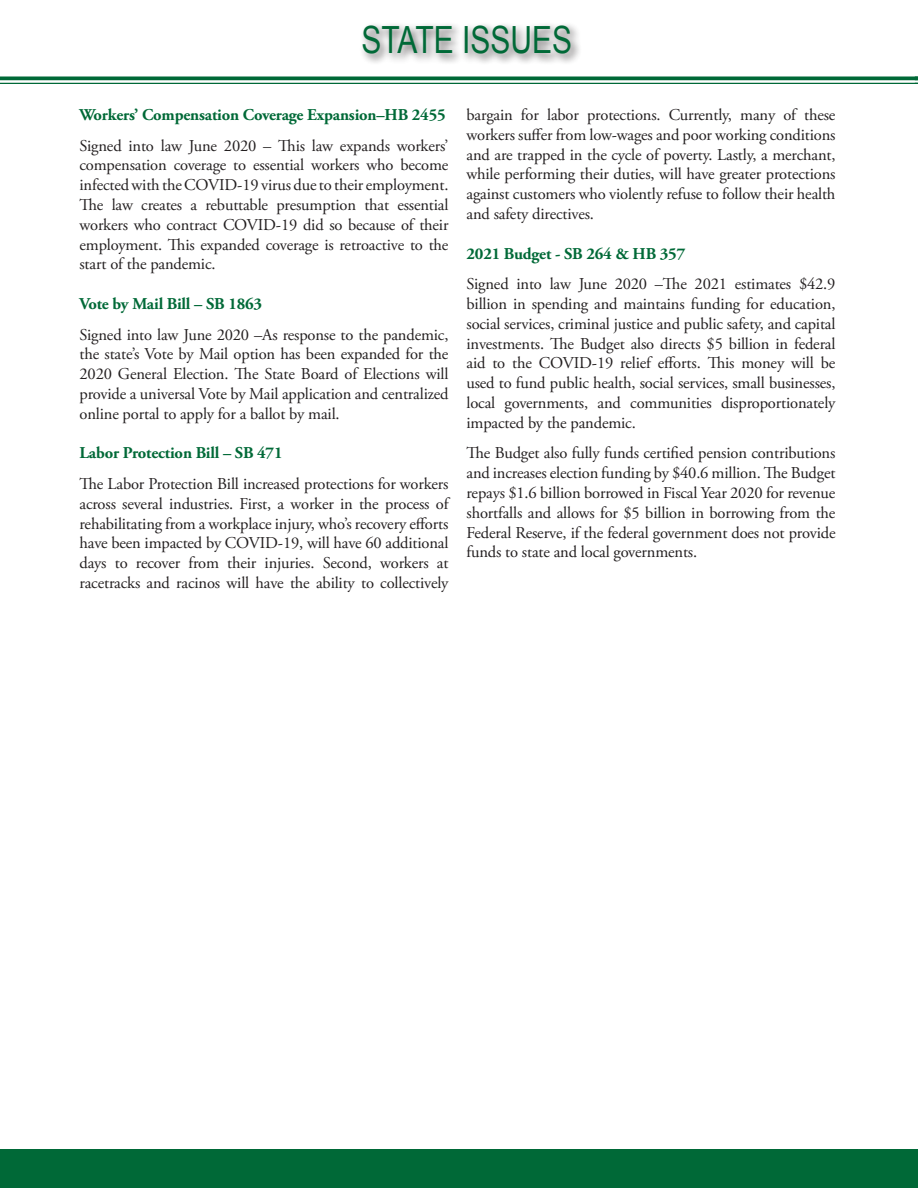
<style>
.page{position:relative;width:918px;height:1188px;background:#fff}
.page>*{position:absolute;margin:0;border:0;box-sizing:border-box;transform-origin:0 0}
.t1{font:37.5px "Arial";color:#006937;scale:.8 1}
.t2{font:16.5px/19.8px "Adobe Garamond Pro";letter-spacing:-.01em;color:#231f20;text-align:justify}
.t3{font:700 16.5px "Adobe Garamond Pro";letter-spacing:-.01em;color:#006937}
</style>
<div class="page">
<hr style="left:0;top:77px;width:918px;height:3px;background:#006937">
<hr style="left:0;top:83px;width:918px;height:1px;background:#006937">
<div style="left:0;top:1149px;width:918px;height:39px;background:#006937"></div>
<div style="left:358px;top:21px;width:224px;height:45px;background:#231f20;opacity:.75"></div>
<h1 class="t1" style="left:361px;top:16px;width:265px">STATE ISSUES</h1>
<p class="t3" style="left:80px;top:105px;width:368px">Workers’ Compensation Coverage Expansion–HB 2455</p>
<p class="t2" style="left:80px;top:136px;width:371px">Signed into law June 2020 – This law expands workers’ compensation coverage to essential workers who become infected with the COVID-19 virus due to their employment.<br>The law creates a rebuttable presumption that essential workers who contract COVID-19 did so because of their employment. This expanded coverage is retroactive to the start of the pandemic.</p>
<p class="t3" style="left:80px;top:294px;width:184px">Vote by Mail Bill – SB 1863</p>
<p class="t2" style="left:80px;top:325px;width:371px">Signed into law June 2020 –As response to the pandemic, the state’s Vote by Mail option has been expanded for the 2020 General Election. The State Board of Elections will provide a universal Vote by Mail application and centralized online portal to apply for a ballot by mail.</p>
<p class="t3" style="left:80px;top:444px;width:205px">Labor Protection Bill – SB 471</p>
<p class="t2" style="left:80px;top:474px;width:371px">The Labor Protection Bill increased protections for workers across several industries. First, a worker in the process of rehabilitating from a workplace injury, who’s recovery efforts have been impacted by COVID-19, will have 60 additional days to recover from their injuries. Second, workers at racetracks and racinos will have the ability to collectively</p>
<p class="t2" style="left:467px;top:105px;width:371px">bargain for labor protections. Currently, many of these workers suffer from low-wages and poor working conditions and are trapped in the cycle of poverty. Lastly, a merchant, while performing their duties, will have greater protections against customers who violently refuse to follow their health and safety directives.</p>
<p class="t3" style="left:467px;top:244px;width:220px">2021 Budget - SB 264 &amp; HB 357</p>
<p class="t2" style="left:467px;top:275px;width:371px">Signed into law June 2020 –The 2021 estimates $42.9 billion in spending and maintains funding for education, social services, criminal justice and public safety, and capital investments. The Budget also directs $5 billion in federal aid to the COVID-19 relief efforts. This money will be used to fund public health, social services, small businesses, local governments, and communities disproportionately impacted by the pandemic.</p>
<p class="t2" style="left:467px;top:444px;width:371px">The Budget also fully funds certified pension contributions and increases election funding by $40.6 million. The Budget repays $1.6 billion borrowed in Fiscal Year 2020 for revenue shortfalls and allows for $5 billion in borrowing from the Federal Reserve, if the federal government does not provide funds to state and local governments.</p>
</div>
